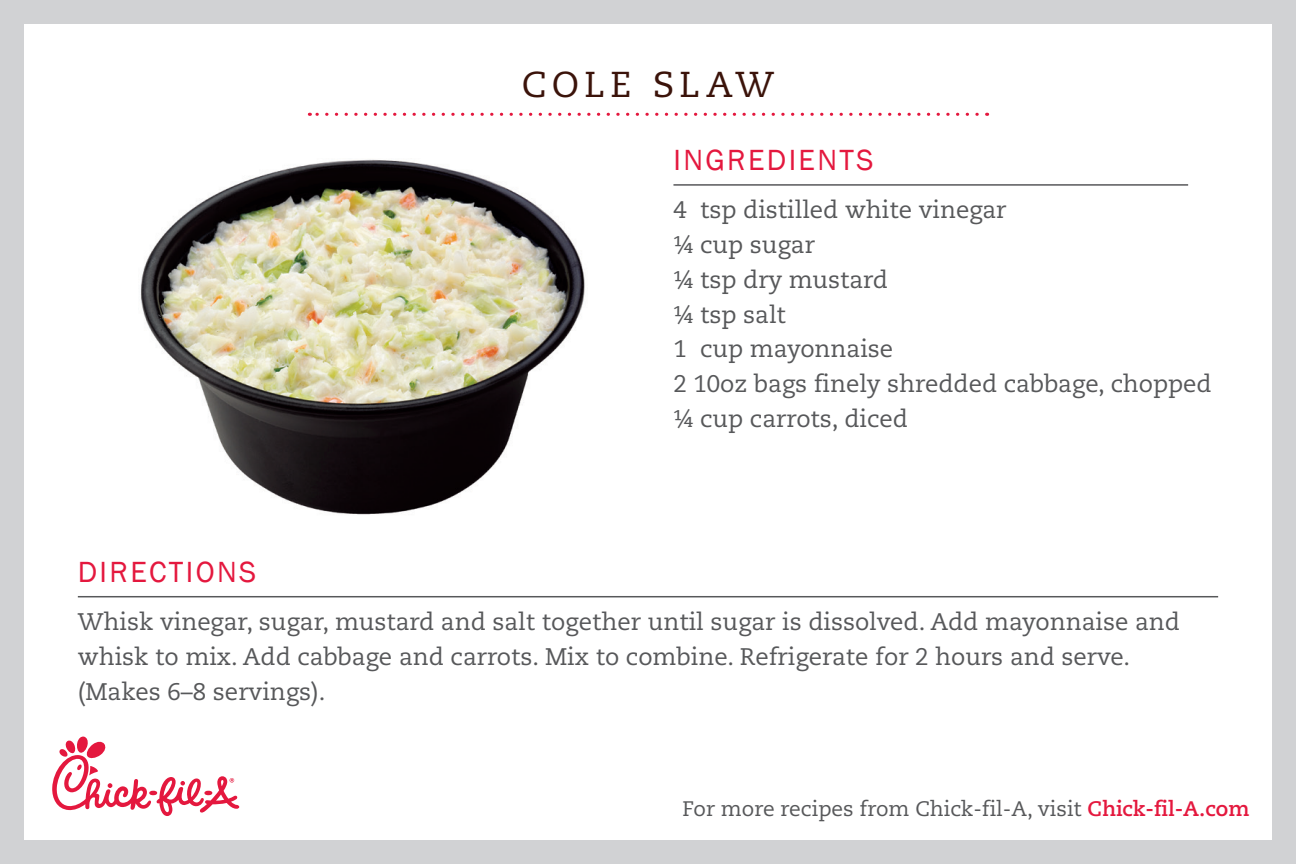
<style>
.page{position:relative;width:1296px;height:864px;background:#fff}
.page>*{position:absolute;margin:0;border:0;box-sizing:border-box;transform-origin:0 0}
.t1{font:36px "Caecilia LT Std";letter-spacing:.15em;color:#3b130a}
.t2{font:30px "Franklin Gothic";letter-spacing:.08em;color:#e4183e}
.t3{font:24px/34.8px "Caecilia LT Std";color:#57585a}
.t4{font:21px "Caecilia LT Std";color:#57585a}
.s1{font-weight:700;color:#e4183e}
</style>
<div class="page">
<img style="left:140px;top:159px;width:445px;height:356px">
<div style="left:0;top:0;width:1296px;height:864px;border:24px solid #d1d2d4"></div>
<svg style="left:309px;top:113px;width:668px;height:3px"></svg>
<hr style="left:673px;top:184px;width:515px;height:2px;background:#57585a">
<svg style="left:52px;top:736px;width:188px;height:80px"></svg>
<hr style="left:78px;top:596px;width:1140px;height:1px;background:#57585a">
<h1 class="t1" style="left:522px;top:64px;width:254px">COLE SLAW</h1>
<p class="t2" style="left:673px;top:141px;width:202px">INGREDIENTS</p>
<p class="t2" style="left:78px;top:553px;width:180px">DIRECTIONS</p>
<p class="t3" style="left:673px;top:193px;width:540px">4 tsp distilled white vinegar<br>¼ cup sugar<br>¼ tsp dry mustard<br>¼ tsp salt<br>1 cup mayonnaise<br>2 10oz bags finely shredded cabbage, chopped ¼ cup carrots, diced</p>
<p class="t3" style="left:78px;top:605px;width:1104px">Whisk vinegar, sugar, mustard and salt together until sugar is dissolved. Add mayonnaise and whisk to mix. Add cabbage and carrots. Mix to combine. Refrigerate for 2 hours and serve. (Makes 6–8 servings).</p>
<p class="t4" style="left:683px;top:797px;width:568px">For more recipes from Chick-fil-A, visit <span class="s1">Chick-fil-A.com</span></p>
</div>
